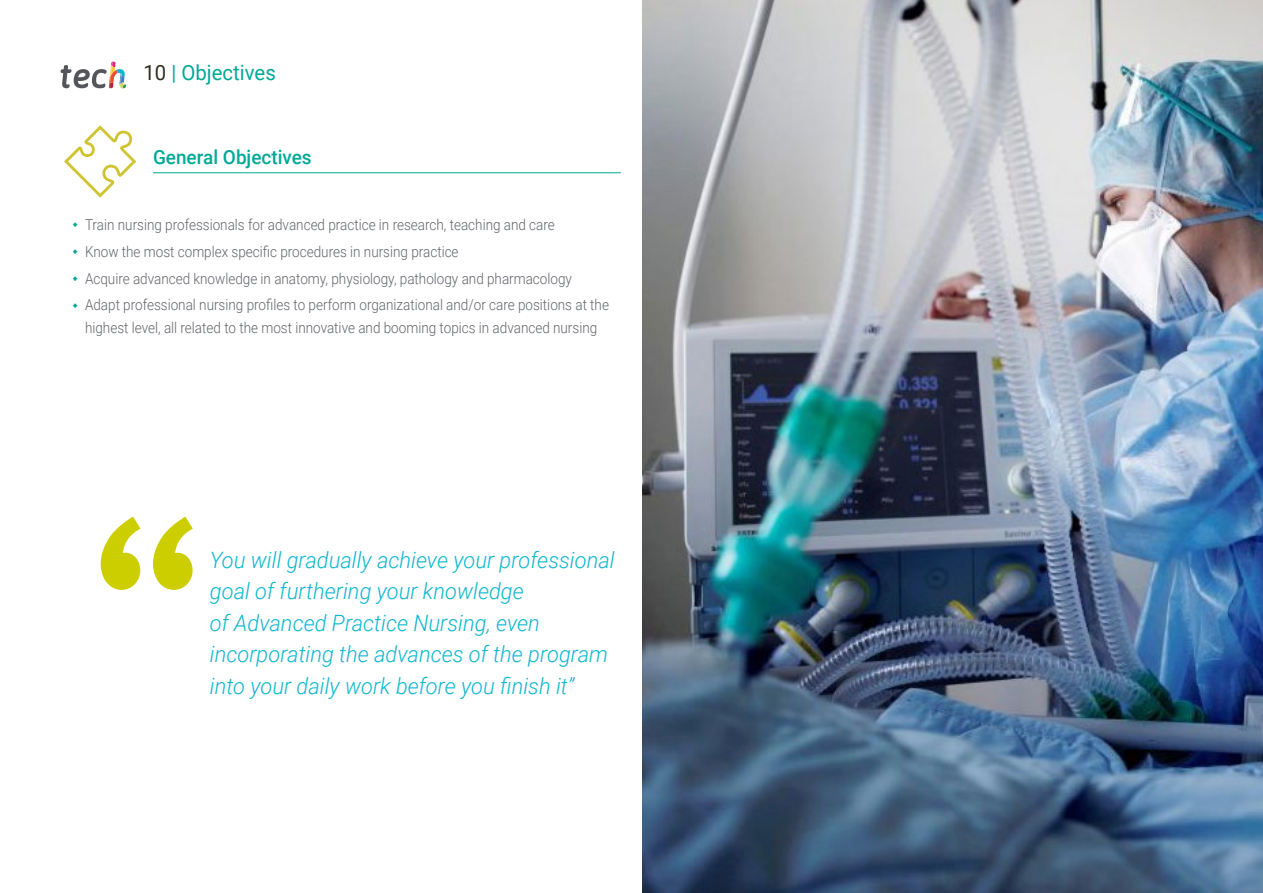
<style>
.page{position:relative;width:1263px;height:893px;background:#fff}
.page>*{position:absolute;margin:0;border:0;box-sizing:border-box;transform-origin:0 0}
.t1{font:italic 300 22.5px/31.5px "Roboto";color:#0fb6cf}
.t2{font:21px "Roboto";color:#00a996}
.t3{font:500 19.5px "Roboto";color:#00a996}
.t4{font:300 15px/26.7px "Roboto";color:#61646a;scale:.9 1}
.s1{color:#312e20}
</style>
<div class="page">
<hr style="left:153px;top:172px;width:468px;height:1px;background:#00a996">
<svg style="left:64px;top:125px;width:72px;height:73px"></svg>
<img style="left:642px;top:0;width:621px;height:893px">
<svg style="left:61px;top:62px;width:65px;height:27px"></svg>
<svg style="left:101px;top:517px;width:92px;height:73px"></svg>
<h2 class="t2" style="left:144px;top:57px;width:134px"><span class="s1">10</span> | Objectives</h2>
<h3 class="t3" style="left:153px;top:144px;width:160px">General Objectives</h3>
<p class="t4" style="left:85px;top:211px;width:584px">Train nursing professionals for advanced practice in research, teaching and care<br>Know the most complex specific procedures in nursing practice<br>Acquire advanced knowledge in anatomy, physiology, pathology and pharmacology Adapt professional nursing profiles to perform organizational and/or care positions at the</p>
<p class="t4" style="left:85px;top:314px;width:571px">highest level, all related to the most innovative and booming topics in advanced nursing</p>
<h1 class="t1" style="left:210px;top:543px;width:406px">You will gradually achieve your professional goal of furthering your knowledge<br>of Advanced Practice Nursing, even incorporating the advances of the program into your daily work before you finish it”</h1>
</div>
